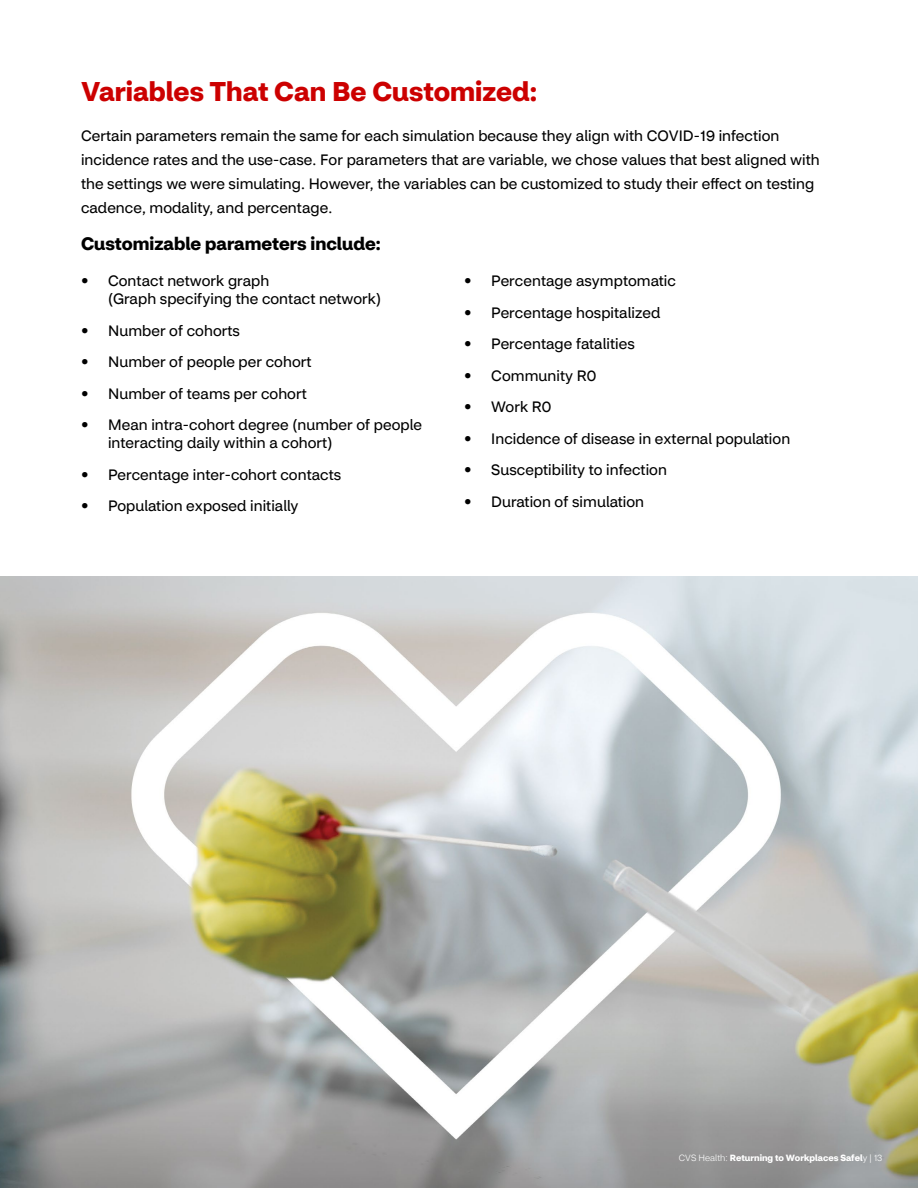
<style>
.page{position:relative;width:918px;height:1188px;background:#fff}
.page>*{position:absolute;margin:0;border:0;box-sizing:border-box;transform-origin:0 0}
.t1{font:700 27px "CVS Health Sans";color:#c00}
.t2{font:700 18px "CVS Health Sans";color:#000}
.t3{font:15px/24px "CVS Health Sans";letter-spacing:.005em;color:#000}
.t4{font:700 9px "CVS Health Sans";color:#fff}
.s1{font-family:"Helvetica Neue LT Std"}
.s2{font-weight:300}
</style>
<div class="page">
<img style="left:0;top:577px;width:918px;height:611px">
<h1 class="t1" style="left:81px;top:74px;width:458px">Variables That Can Be Customized:</h1>
<p class="t3" style="left:81px;top:123px;width:740px">Certain parameters remain the same for each simulation because they align with COVID-19 infection incidence rates and the use-case. For parameters that are variable, we chose values that best aligned with the settings we were simulating. However, the variables can be customized to study their effect on testing cadence, modality, and percentage.</p>
<p class="t2" style="left:81px;top:233px;width:301px">Customizable parameters include:</p>
<p class="t3" style="left:108px;top:272px;width:275px;line-height:18px;text-indent:-27px"><span class="s1">•</span> Contact network graph<br>(Graph specifying the contact network)</p>
<p class="t3" style="left:81px;top:319px;width:161px"><span class="s1">•</span> Number of cohorts</p>
<p class="t3" style="left:81px;top:350px;width:232px"><span class="s1">•</span> Number of people per cohort</p>
<p class="t3" style="left:81px;top:382px;width:227px"><span class="s1">•</span> Number of teams per cohort</p>
<p class="t3" style="left:108px;top:416px;width:316px;line-height:18px;text-indent:-27px"><span class="s1">•</span> Mean intra-cohort degree (number of people interacting daily within a cohort)</p>
<p class="t3" style="left:81px;top:463px;width:262px"><span class="s1">•</span> Percentage inter-cohort contacts</p>
<p class="t3" style="left:81px;top:494px;width:219px"><span class="s1">•</span> Population exposed initially</p>
<p class="t3" style="left:464px;top:269px;width:213px"><span class="s1">•</span> Percentage asymptomatic</p>
<p class="t3" style="left:464px;top:301px;width:198px"><span class="s1">•</span> Percentage hospitalized</p>
<p class="t3" style="left:464px;top:332px;width:172px"><span class="s1">•</span> Percentage fatalities</p>
<p class="t3" style="left:464px;top:364px;width:134px"><span class="s1">•</span> Community R0</p>
<p class="t3" style="left:464px;top:395px;width:89px"><span class="s1">•</span> Work R0</p>
<p class="t3" style="left:464px;top:427px;width:328px"><span class="s1">•</span> Incidence of disease in external population</p>
<p class="t3" style="left:464px;top:458px;width:204px"><span class="s1">•</span> Susceptibility to infection</p>
<p class="t3" style="left:464px;top:490px;width:181px"><span class="s1">•</span> Duration of simulation</p>
<p class="t4" style="left:679px;top:1152px;width:205px"><span class="s2">CVS Health:</span> Returning to Workplaces Safel<span class="s2">y | 13</span></p>
</div>
